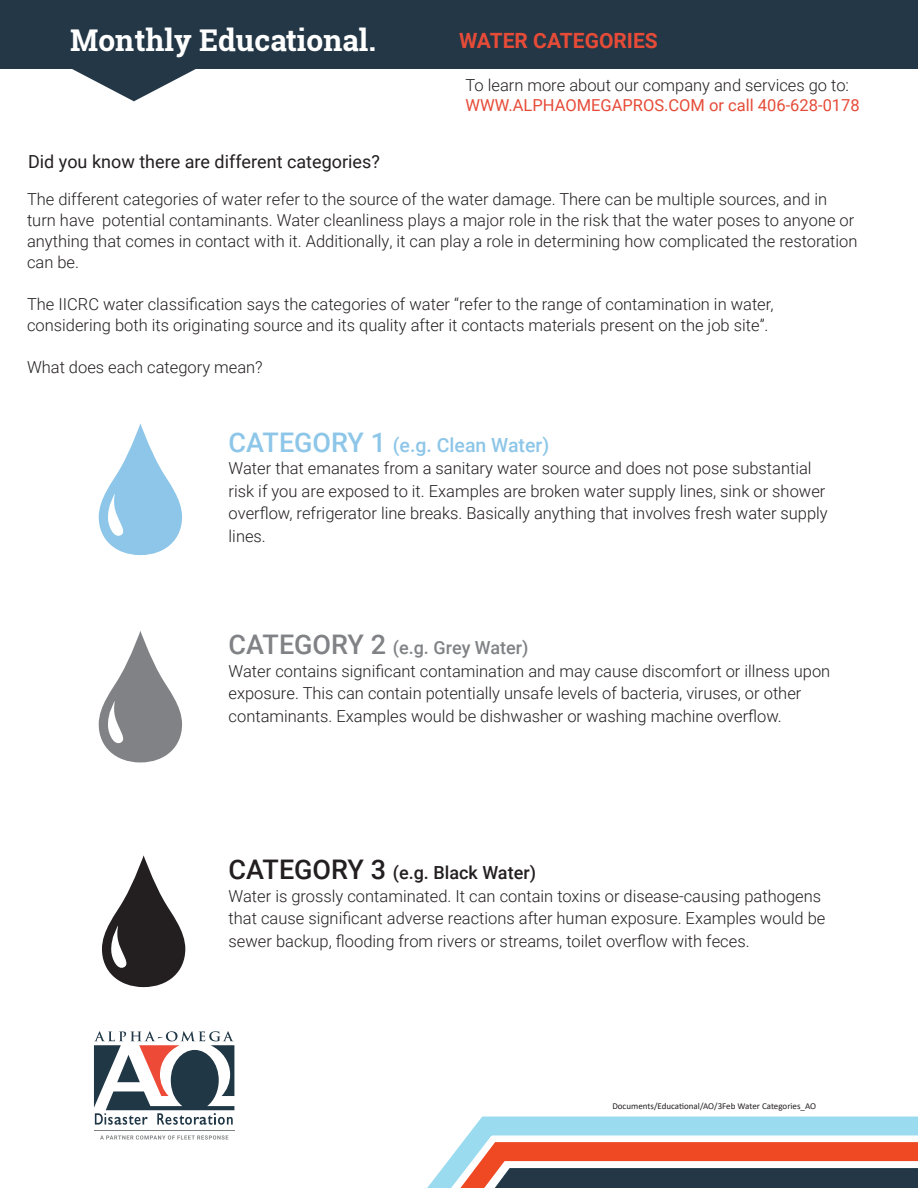
<style>
.page{position:relative;width:918px;height:1188px;background:#fff}
.page>*{position:absolute;margin:0;border:0;box-sizing:border-box;transform-origin:0 0}
.t1{font:700 30px "Roboto Slab";color:#fff}
.t2{font:700 21px "Roboto";color:#e64b38}
.t3{font:500 19.5px "Roboto";color:#8dc6e8}
.t4{font:18px "Roboto";color:#231f20}
.t5{font:500 18px "Roboto";color:#231f20}
.t6{font:500 18px "Roboto";color:#808285}
.t7{font:300 16.5px/22.5px "Roboto";color:#231f20}
.t8{font:9px "Calibri";color:#231f20}
.s1{font-weight:400;color:#e64b38}
.s2{font-size:27px}
</style>
<div class="page">
<svg style="left:0;top:68px;width:291px;height:33px"></svg>
<div style="left:0;top:0;width:918px;height:68px;background:#243746"></div>
<svg style="left:427px;top:1116px;width:491px;height:72px"></svg>
<svg style="left:94px;top:1031px;width:140px;height:94px"></svg>
<svg style="left:100px;top:1135px;width:128px;height:5px"></svg>
<hr style="left:94px;top:1130px;width:141px;height:1px;background:#808385">
<svg style="left:102px;top:855px;width:83px;height:132px"></svg>
<svg style="left:99px;top:631px;width:83px;height:131px"></svg>
<svg style="left:99px;top:423px;width:83px;height:132px"></svg>
<p class="t1" style="left:70px;top:19px;width:307px">Monthly Educational.</p>
<p class="t2" style="left:459px;top:26px;width:200px">WATER CATEGORIES</p>
<p class="t7" style="left:465px;top:74px;width:396px;line-height:19.8px">To learn more about our company and services go to:<br><span class="s1">WWW.ALPHAOMEGAPROS.COM or call 406-628-0178</span></p>
<p class="t4" style="left:28px;top:149px;width:353px">Did you know there are different categories?</p>
<p class="t7" style="left:27px;top:188px;width:832px;line-height:21px">The different categories of water refer to the source of the water damage. There can be multiple sources, and in turn have potential contaminants. Water cleanliness plays a major role in the risk that the water poses to anyone or anything that comes in contact with it. Additionally, it can play a role in determining how complicated the restoration can be.</p>
<p class="t7" style="left:27px;top:292px;width:748px">The IICRC water classification says the categories of water “refer to the range of contamination in water,</p>
<p class="t7" style="left:27px;top:313px;width:743px">considering both its originating source and its quality after it contacts materials present on the job site”.</p>
<p class="t7" style="left:27px;top:355px;width:237px">What does each category mean?</p>
<p class="t3" style="left:229px;top:431px;width:322px"><span class="s2">CATEGORY 1</span> (e.g. Clean Water)</p>
<p class="t7" style="left:229px;top:456px;width:601px">Water that emanates from a sanitary water source and does not pose substantial risk if you are exposed to it. Examples are broken water supply lines, sink or shower overflow, refrigerator line breaks. Basically anything that involves fresh water supply lines.</p>
<p class="t6" style="left:229px;top:635px;width:301px"><span class="s2">CATEGORY 2</span> (e.g. Grey Water)</p>
<p class="t7" style="left:229px;top:659px;width:603px">Water contains significant contamination and may cause discomfort or illness upon exposure. This can contain potentially unsafe levels of bacteria, viruses, or other contaminants. Examples would be dishwasher or washing machine overflow.</p>
<p class="t5" style="left:229px;top:860px;width:309px"><span class="s2">CATEGORY 3</span> (e.g. Black Water)</p>
<p class="t7" style="left:229px;top:884px;width:598px">Water is grossly contaminated. It can contain toxins or disease-causing pathogens that cause significant adverse reactions after human exposure. Examples would be sewer backup, flooding from rivers or streams, toilet overflow with feces.</p>
<p class="t8" style="left:612px;top:1100px;width:205px">Documents/Educational/AO/3Feb Water Categories_AO</p>
</div>
